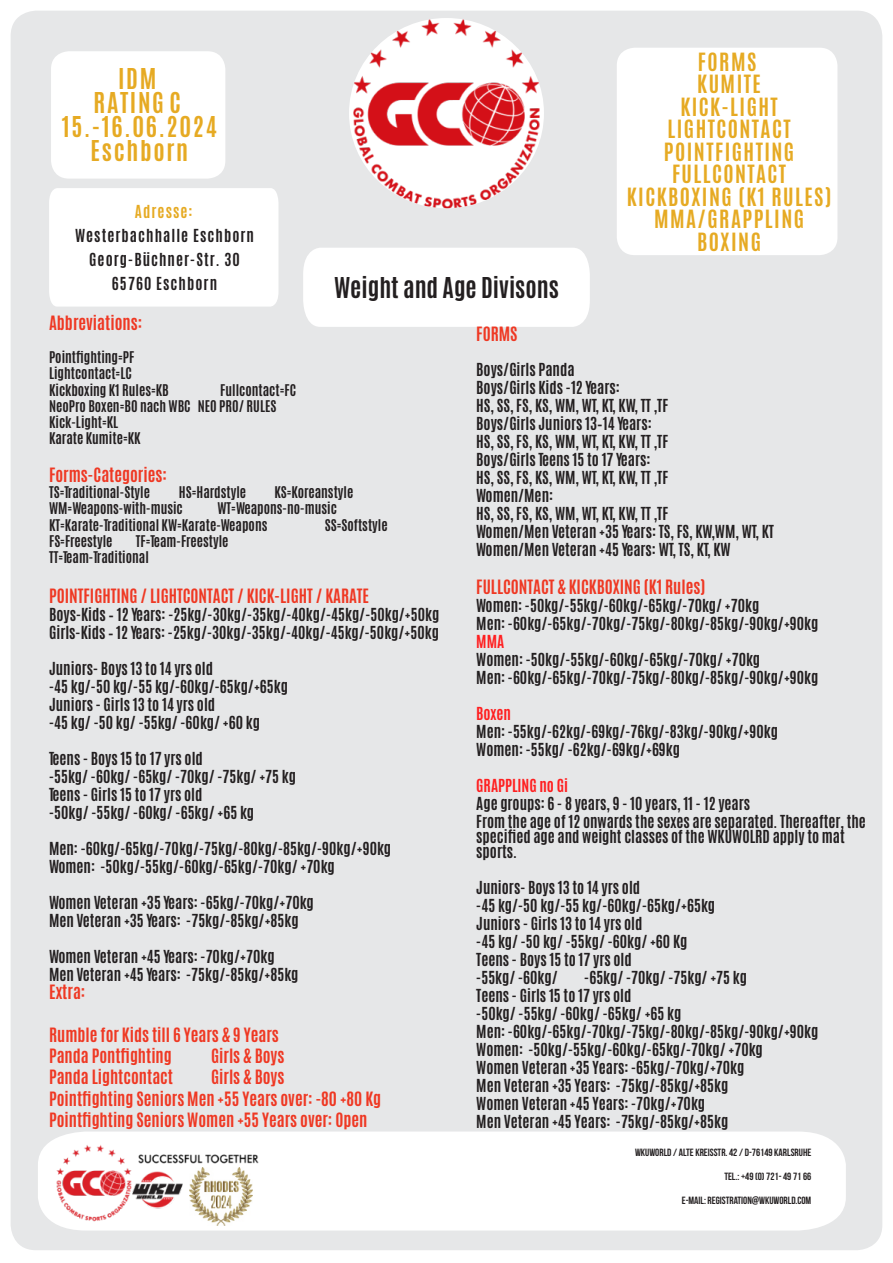
<style>
.page{position:relative;width:893px;height:1263px;background:#fff}
.page>*{position:absolute;margin:0;border:0;box-sizing:border-box;transform-origin:0 0}
.t1{font:700 24px/24px "Antonio";letter-spacing:.07em;color:#e6aa23;text-align:center}
.t2{font:700 24px "Antonio";color:#231f20}
.t3{font:700 21px/22.5px "Antonio";letter-spacing:.07em;color:#e6aa23;text-align:center}
.t4{font:700 16.5px/21.3px "Antonio";color:#ef3823}
.t5{font:700 15px/18px "Antonio";color:#231f20}
.t6{font:700 15px/24px "Antonio";letter-spacing:.07em;color:#231f20;text-align:center}
.t7{font:700 15px "Antonio";color:#ff1f20}
.t8{font:700 15px "Antonio";letter-spacing:.07em;color:#e6aa23}
.t9{font:700 13.5px/16.2px "Antonio";color:#231f20}
.t10{font:700 10.5px "Bebas Neue";color:#231f20}
</style>
<div class="page">
<div style="left:11px;top:11px;width:871px;height:1239px;background:#e6e7e8;border-radius:26px"></div>
<img style="left:353px;top:18px;width:187px;height:190px">
<div style="left:38px;top:1131px;width:808px;height:99px;background:#fff"></div>
<img style="left:56px;top:1131px;width:203px;height:100px">
<div style="left:184px;top:1169px;width:80px;height:41px;background:#fff"></div>
<img style="left:188px;top:1168px;width:2px;height:56px">
<div style="left:51px;top:51px;width:174px;height:128px;background:#fff;border-radius:18px"></div>
<div style="left:617px;top:48px;width:220px;height:207px;background:#fff;border-radius:18px"></div>
<div style="left:49px;top:188px;width:229px;height:119px;background:#fff"></div>
<div style="left:303px;top:248px;width:287px;height:79px;background:#fff"></div>
<img style="left:190px;top:1167px;width:62px;height:59px">
<h1 class="t1" style="left:62px;top:67px;width:157px">IDM<br>RATING C<br>15.-16.06.2024<br>Eschborn</h1>
<p class="t8" style="left:135px;top:201px;width:59px">Adresse:</p>
<p class="t6" style="left:75px;top:223px;width:181px">Westerbachhalle Eschborn<br>Georg-Büchner-Str. 30<br>65760 Eschborn</p>
<h1 class="t2" style="left:334px;top:270px;width:226px">Weight and Age Divisons</h1>
<h2 class="t3" style="left:627px;top:50px;width:206px">FORMS<br>KUMITE<br>KICK-LIGHT<br>LIGHTCONTACT<br>POINTFIGHTING<br>FULLCONTACT<br>KICKBOXING (K1 RULES)<br>MMA/GRAPPLING<br>BOXING</h2>
<p class="t4" style="left:49px;top:313px;width:95px">Abbreviations:</p>
<p class="t9" style="left:49px;top:349px;width:121px">Pointfighting=PF<br>Lightcontact=LC<br>Kickboxing K1 Rules=KB</p>
<p class="t9" style="left:49px;top:382px;width:248px;text-indent:171px">Fullcontact=FC<br>NeoPro Boxen=BO nach WBC NEO PRO/ RULES<br>Kick-Light=KL<br>Karate Kumite=KK</p>
<p class="t4" style="left:49px;top:464px;width:119px">Forms-Categories:</p>
<p class="t9" style="left:49px;top:484px;width:102px">TS=Traditional-Style</p>
<p class="t9" style="left:179px;top:484px;width:69px">HS=Hardstyle</p>
<p class="t9" style="left:274px;top:484px;width:81px">KS=Koreanstyle</p>
<p class="t9" style="left:49px;top:500px;width:135px">WM=Weapons-with-music</p>
<p class="t9" style="left:49px;top:500px;width:289px;text-indent:168px">WT=Weapons-no-music<br>KT=Karate-Traditional KW=Karate-Weapons</p>
<p class="t9" style="left:325px;top:517px;width:64px">SS=Softstyle</p>
<p class="t9" style="left:49px;top:533px;width:65px">FS=Freestyle</p>
<p class="t9" style="left:49px;top:533px;width:181px;text-indent:87px">TF=Team-Freestyle<br>TT=Team-Traditional</p>
<p class="t4" style="left:49px;top:585px;width:322px">POINTFIGHTING / LIGHTCONTACT / KICK-LIGHT / KARATE</p>
<p class="t5" style="left:49px;top:605px;width:392px">Boys-Kids – 12 Years: -25kg/-30kg/-35kg/-40kg/-45kg/-50kg/+50kg<br>Girls-Kids – 12 Years: -25kg/-30kg/-35kg/-40kg/-45kg/-50kg/+50kg</p>
<p class="t5" style="left:49px;top:659px;width:240px">Juniors- Boys 13 to 14 yrs old<br>-45 kg/-50 kg/-55 kg/-60kg/-65kg/+65kg Juniors - Girls 13 to 14 yrs old<br>-45 kg/ -50 kg/ -55kg/ -60kg/ +60 kg</p>
<p class="t5" style="left:49px;top:749px;width:248px">Teens - Boys 15 to 17 yrs old<br>-55kg/ -60kg/ -65kg/ -70kg/ -75kg/ +75 kg<br>Teens - Girls 15 to 17 yrs old<br>-50kg/ -55kg/ -60kg/ -65kg/ +65 kg</p>
<p class="t5" style="left:49px;top:839px;width:344px">Men: -60kg/-65kg/-70kg/-75kg/-80kg/-85kg/-90kg/+90kg<br>Women: -50kg/-55kg/-60kg/-65kg/-70kg/ +70kg</p>
<p class="t5" style="left:49px;top:893px;width:266px">Women Veteran +35 Years: -65kg/-70kg/+70kg<br>Men Veteran +35 Years: -75kg/-85kg/+85kg</p>
<p class="t5" style="left:49px;top:947px;width:251px">Women Veteran +45 Years: -70kg/+70kg<br>Men Veteran +45 Years: -75kg/-85kg/+85kg</p>
<p class="t4" style="left:49px;top:981px;width:38px">Extra:</p>
<p class="t4" style="left:49px;top:1024px;width:231px">Rumble for Kids till 6 Years &amp; 9 Years<br>Panda Pontfighting</p>
<p class="t4" style="left:211px;top:1045px;width:75px">Girls &amp; Boys</p>
<p class="t4" style="left:49px;top:1067px;width:125px">Panda Lightcontact</p>
<p class="t4" style="left:49px;top:1067px;width:334px;text-indent:162px">Girls &amp; Boys<br>Pointfighting Seniors Men +55 Years over: -80 +80 Kg<br>Pointfighting Seniors Women +55 Years over: Open</p>
<p class="t4" style="left:476px;top:324px;width:43px">FORMS</p>
<p class="t5" style="left:476px;top:360px;width:299px">Boys/Girls Panda<br>Boys/Girls Kids -12 Years:<br>HS, SS, FS, KS, WM, WT, KT, KW, TT ,TF<br>Boys/Girls Juniors 13–14 Years:<br>HS, SS, FS, KS, WM, WT, KT, KW, TT ,TF<br>Boys/Girls Teens 15 to 17 Years:<br>HS, SS, FS, KS, WM, WT, KT, KW, TT ,TF<br>Women/Men:<br>HS, SS, FS, KS, WM, WT, KT, KW, TT ,TF<br>Women/Men Veteran +35 Years: TS, FS, KW,WM, WT, KT<br>Women/Men Veteran +45 Years: WT, TS, KT, KW</p>
<p class="t4" style="left:476px;top:576px;width:231px">FULLCONTACT &amp; KICKBOXING (K1 Rules)</p>
<p class="t5" style="left:476px;top:596px;width:344px">Women: -50kg/-55kg/-60kg/-65kg/-70kg/ +70kg<br>Men: -60kg/-65kg/-70kg/-75kg/-80kg/-85kg/-90kg/+90kg</p>
<p class="t7" style="left:476px;top:630px;width:29px">MMA</p>
<p class="t5" style="left:476px;top:650px;width:344px">Women: -50kg/-55kg/-60kg/-65kg/-70kg/ +70kg<br>Men: -60kg/-65kg/-70kg/-75kg/-80kg/-85kg/-90kg/+90kg</p>
<p class="t7" style="left:476px;top:702px;width:36px">Boxen</p>
<p class="t5" style="left:476px;top:722px;width:303px">Men: -55kg/-62kg/-69kg/-76kg/-83kg/-90kg/+90kg<br>Women: -55kg/ -62kg/-69kg/+69kg</p>
<p class="t7" style="left:476px;top:774px;width:93px">GRAPPLING no Gi</p>
<p class="t5" style="left:476px;top:794px;width:391px">Age groups: 6 - 8 years, 9 - 10 years, 11 - 12 years<br>From the age of 12 onwards the sexes are separated. Thereafter, the</p>
<p class="t5" style="left:476px;top:829px;width:370px;line-height:15px">specified age and weight classes of the WKUWOLRD apply to mat sports.</p>
<p class="t5" style="left:476px;top:878px;width:240px">Juniors- Boys 13 to 14 yrs old<br>-45 kg/-50 kg/-55 kg/-60kg/-65kg/+65kg<br>Juniors - Girls 13 to 14 yrs old<br>-45 kg/ -50 kg/ -55kg/ -60kg/ +60 Kg<br>Teens - Boys 15 to 17 yrs old<br>-55kg/ -60kg/</p>
<p class="t5" style="left:476px;top:968px;width:344px;text-indent:108px">-65kg/ -70kg/ -75kg/ +75 kg<br>Teens - Girls 15 to 17 yrs old<br>-50kg/ -55kg/ -60kg/ -65kg/ +65 kg<br>Men: -60kg/-65kg/-70kg/-75kg/-80kg/-85kg/-90kg/+90kg Women: -50kg/-55kg/-60kg/-65kg/-70kg/ +70kg<br>Women Veteran +35 Years: -65kg/-70kg/+70kg<br>Men Veteran +35 Years: -75kg/-85kg/+85kg<br>Women Veteran +45 Years: -70kg/+70kg<br>Men Veteran +45 Years: -75kg/-85kg/+85kg</p>
<p class="t10" style="left:635px;top:1148px;width:178px">WKUWORLD / ALTE KREISSTR. 42 / D-76149 KARLSRUHE</p>
<p class="t10" style="left:724px;top:1172px;width:88px">TEL.: +49 (0) 721- 49 71 66</p>
<p class="t10" style="left:682px;top:1196px;width:131px">E-MAIL: REGISTRATION@WKUWORLD.COM</p>
</div>
